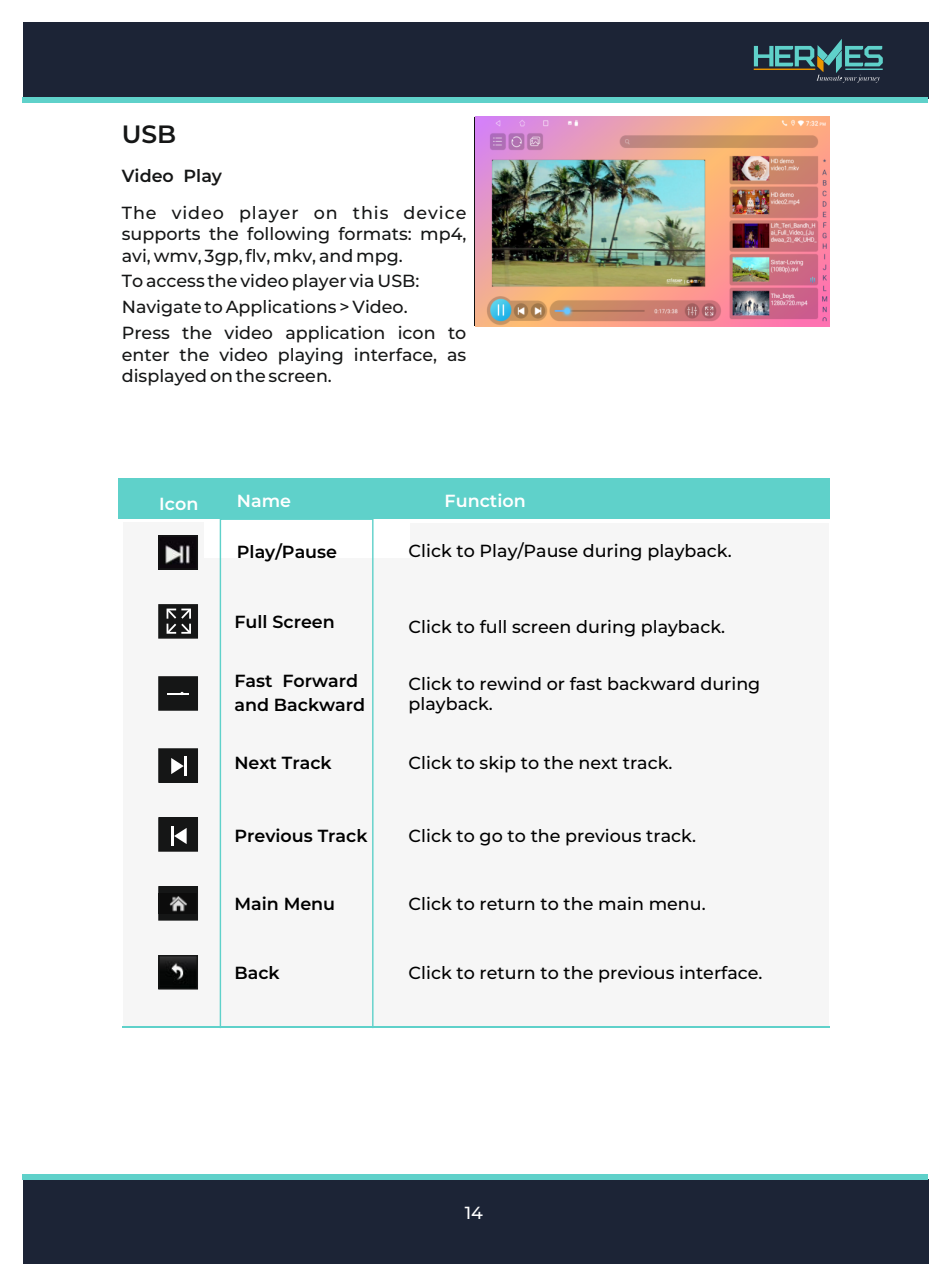
<style>
.page{position:relative;width:951px;height:1286px;background:#fff}
.page>*{position:absolute;margin:0;border:0;box-sizing:border-box;transform-origin:0 0}
.t1{font:600 25px "Montserrat";color:#151616}
.t2{font:500 17.5px/21.5px "Montserrat";color:#151616}
.t3{font:500 17.5px/19.2px "Montserrat";color:#000}
.t4{font:600 17.5px/24.2px "Montserrat";color:#000}
.t5{font:600 17.5px "Montserrat";color:#fff}
.t6{font:600 17.5px "Montserrat";color:#151616}
.t7{font:500 17.5px "Montserrat";color:#fff}
</style>
<div class="page">
<div style="left:23px;top:1178px;width:905px;height:85px;background:#1c2436"></div>
<div style="left:22px;top:1173px;width:905px;height:6px;background:#5fd1ca"></div>
<div style="left:23px;top:22px;width:905px;height:77px;background:#1c2436"></div>
<div style="left:22px;top:97px;width:905px;height:5px;background:#5fd1ca"></div>
<svg style="left:753px;top:39px;width:129px;height:44px"></svg>
<img style="left:475px;top:117px;width:354px;height:209px">
<div style="left:410px;top:522px;width:418px;height:505px;background:#f6f6f6"></div>
<div style="left:203px;top:558px;width:207px;height:469px;background:#f6f6f6"></div>
<div style="left:118px;top:478px;width:710px;height:41px;background:#5fd1ca"></div>
<div style="left:219px;top:518px;width:154px;height:510px;border:1px solid #5fd1ca"></div>
<div style="left:123px;top:522px;width:80px;height:504px;background:#f6f6f6"></div>
<img style="left:160px;top:956px;width:36px;height:31px">
<div style="left:158px;top:954px;width:40px;height:35px;border:1px solid #151616"></div>
<img style="left:160px;top:537px;width:36px;height:30px">
<div style="left:158px;top:535px;width:40px;height:34px;border:1px solid #151616"></div>
<div style="left:159px;top:886px;width:38px;height:33px;background:#0c0c0c"></div>
<img style="left:170px;top:896px;width:17px;height:16px">
<div style="left:158px;top:885px;width:40px;height:35px;border:1px solid #151616"></div>
<svg style="left:158px;top:604px;width:40px;height:35px"></svg>
<svg style="left:158px;top:676px;width:40px;height:35px"></svg>
<div style="left:159px;top:748px;width:38px;height:33px;background:#151616"></div>
<div style="left:158px;top:748px;width:40px;height:34px;border:1px solid #151616"></div>
<svg style="left:171px;top:756px;width:15px;height:19px"></svg>
<div style="left:159px;top:817px;width:38px;height:33px;background:#151616"></div>
<div style="left:158px;top:817px;width:40px;height:34px;border:1px solid #151616"></div>
<svg style="left:174px;top:828px;width:12px;height:15px"></svg>
<hr style="left:171px;top:826px;width:3px;height:19px;background:#fff">
<hr style="left:122px;top:1025px;width:706px;height:2px;background:#5fd1ca">
<h1 class="t1" style="left:122px;top:119px;width:56px">USB</h1>
<p class="t6" style="left:122px;top:165px;width:102px">Video Play</p>
<p class="t2" style="left:122px;top:201px;width:346px;text-align:justify">The video player on this device supports the following formats: mp4, avi, wmv, 3gp, flv, mkv, and mpg.</p>
<p class="t2" style="left:122px;top:268px;width:346px;line-height:25.8px">To access the video player via USB:<br>Navigate to Applications &gt; Video.<br>Press the video application icon to</p>
<p class="t2" style="left:122px;top:343px;width:346px">enter the video playing interface, as displayed on the screen.</p>
<p class="t5" style="left:159px;top:492px;width:41px">Icon</p>
<p class="t5" style="left:237px;top:490px;width:56px">Name</p>
<p class="t5" style="left:444px;top:490px;width:82px">Function</p>
<p class="t4" style="left:237px;top:539px;width:102px">Play/Pause</p>
<p class="t3" style="left:408px;top:541px;width:324px">Click to Play/Pause during playback.</p>
<p class="t4" style="left:234px;top:609px;width:102px">Full Screen</p>
<p class="t3" style="left:408px;top:616px;width:318px">Click to full screen during playback.</p>
<p class="t4" style="left:234px;top:668px;width:132px">Fast Forward and Backward</p>
<p class="t3" style="left:408px;top:674px;width:353px">Click to rewind or fast backward during playback.</p>
<p class="t4" style="left:234px;top:750px;width:99px">Next Track</p>
<p class="t3" style="left:408px;top:753px;width:265px">Click to skip to the next track.</p>
<p class="t4" style="left:234px;top:823px;width:134px">Previous Track</p>
<p class="t3" style="left:408px;top:826px;width:289px">Click to go to the previous track.</p>
<p class="t4" style="left:234px;top:891px;width:102px">Main Menu</p>
<p class="t3" style="left:408px;top:893px;width:298px">Click to return to the main menu.</p>
<p class="t4" style="left:234px;top:960px;width:47px">Back</p>
<p class="t3" style="left:408px;top:962px;width:355px">Click to return to the previous interface.</p>
<p class="t7" style="left:464px;top:1201px;width:20px">14</p>
</div>
